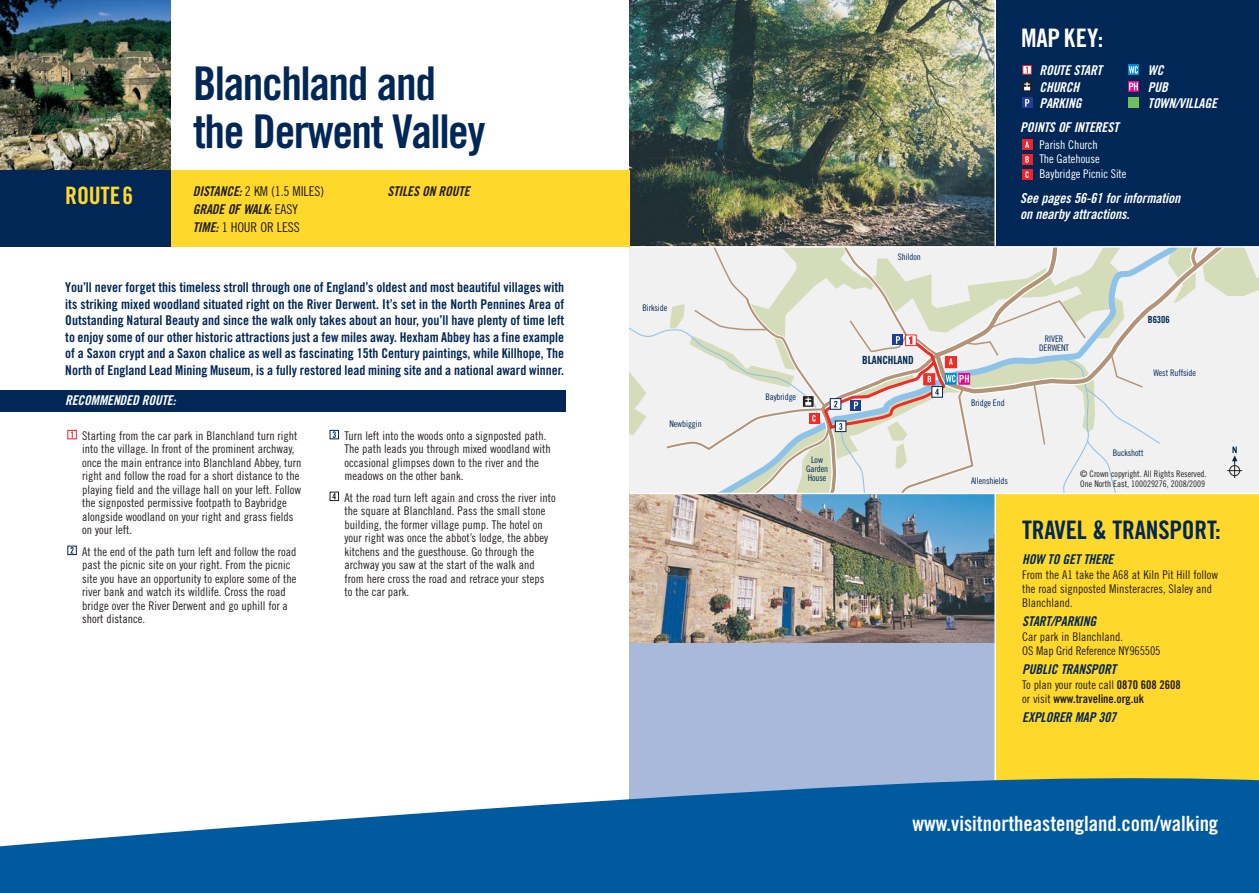
<style>
.page{position:relative;width:1259px;height:893px;background:#fff}
.page>*{position:absolute;margin:0;border:0;box-sizing:border-box;transform-origin:0 0}
.t1{font:46.5px/47.4px "Trade Gothic Bold Cond Twenty";letter-spacing:-.03em;color:#002756}
.t2{font:25.5px "Trade Gothic Bold Cond Twenty";letter-spacing:-.01em;color:#002756}
.t3{font:25.5px "Trade Gothic Bold Cond Twenty";letter-spacing:-.01em;color:#fff}
.t4{font:24px "Trade Gothic Bold Cond Twenty";letter-spacing:-.01em;color:#ffd82c}
.t5{font:21px "Trade Gothic Bold Cond Twenty";color:#fff}
.t6{font:italic 13.8px/15.9px "Trade Gothic Bold Cond Twenty";color:#fff}
.t7{font:13.5px/16.5px "Trade Gothic Bold Cond Twenty";color:#002756;text-align:justify}
.t8{font:italic 13.5px "Trade Gothic Bold Cond Twenty";color:#fff}
.t9{font:italic 13.5px "Trade Gothic Bold Cond Twenty";color:#002756}
.t10{font:13.5px "Trade Gothic Cond Eighteen";letter-spacing:-.01em;color:#231f20}
.t11{font:italic 13.5px "Trade Gothic Bold Cond Twenty";color:#231f20}
.t12{font:12px/13.5px "Trade Gothic Cond Eighteen";color:#231f20}
.t13{font:12px/14.9px "Trade Gothic Cond Eighteen";letter-spacing:-.01em;color:#fff}
.t14{font:12px "Trade Gothic Bold Cond Twenty";letter-spacing:-.005em;color:#231f20}
.t15{font:11.25px "Trade Gothic Bold Cond Twenty";letter-spacing:-.01em;color:#002756}
.t16{font:9.75px "Trade Gothic Bold Cond Twenty";letter-spacing:-.01em;color:#002756}
.t17{font:9px/9px "Trade Gothic Cond Eighteen";letter-spacing:-.01em;color:#002756;text-align:center}
.t18{font:9px/10.5px "Trade Gothic Cond Eighteen";letter-spacing:-.005em;color:#231f20}
.s1{font-family:"Trade Gothic Bold Cond Twenty";font-style:italic}
.s2{font-family:"Trade Gothic Cond Eighteen";font-style:normal}
.s3{font-family:"Trade Gothic Bold Cond Twenty"}
.s4{font-family:"Trade Gothic Cond Eighteen"}
</style>
<div class="page">
<div style="left:0;top:881px;width:1259px;height:12px;background:#005aa0"></div>
<div style="left:995px;top:493px;width:264px;height:324px;background:#ffd82c"></div>
<div style="left:629px;top:493px;width:366px;height:351px;background:#a9b9da"></div>
<div style="left:629px;top:247px;width:630px;height:246px;background:#f1f1f2"></div>
<svg style="left:1167px;top:248px;width:92px;height:55px"></svg>
<svg style="left:629px;top:248px;width:531px;height:245px"></svg>
<svg style="left:1227px;top:447px;width:15px;height:31px"></svg>
<img style="left:629px;top:0;width:365px;height:246px">
<div style="left:995px;top:0;width:264px;height:247px;background:#002756"></div>
<hr style="left:994px;top:0;width:2px;height:247px;background:#fff">
<img style="left:629px;top:494px;width:365px;height:148px">
<hr style="left:629px;top:246px;width:630px;height:2px;background:#fff">
<hr style="left:629px;top:493px;width:630px;height:1px;background:#fff">
<hr style="left:994px;top:493px;width:2px;height:315px;background:#fff">
<svg style="left:629px;top:775px;width:630px;height:106px;background:#1063a2"></svg>
<img style="left:0;top:0;width:170px;height:170px">
<div style="left:170px;top:170px;width:459px;height:77px;background:#ffd82c"></div>
<div style="left:0;top:170px;width:170px;height:77px;background:#002756"></div>
<div style="left:330px;top:492px;width:9px;height:9px;border:1px solid #231f20"></div>
<svg style="left:332px;top:493px;width:4px;height:7px"></svg>
<div style="left:330px;top:430px;width:9px;height:9px;border:1px solid #002756"></div>
<svg style="left:333px;top:431px;width:3px;height:7px"></svg>
<div style="left:67px;top:546px;width:10px;height:9px;border:1px solid #002756"></div>
<svg style="left:70px;top:547px;width:4px;height:7px"></svg>
<div style="left:67px;top:430px;width:10px;height:9px;background:#fff;border:1px solid #ee2227"></div>
<svg style="left:71px;top:431px;width:2px;height:7px"></svg>
<svg style="left:0;top:799px;width:629px;height:82px;fill:#005aa0"></svg>
<div style="left:0;top:390px;width:565px;height:22px;background:#002756"></div>
<div style="left:1021px;top:169px;width:11px;height:11px;background:#ee2227"></div>
<svg style="left:1025px;top:171px;width:3px;height:7px"></svg>
<div style="left:1021px;top:154px;width:11px;height:11px;background:#ee2227"></div>
<svg style="left:1025px;top:156px;width:4px;height:7px"></svg>
<div style="left:1021px;top:139px;width:11px;height:11px;background:#ee2227"></div>
<svg style="left:1025px;top:142px;width:4px;height:6px"></svg>
<div style="left:1128px;top:98px;width:10px;height:10px;background:#6ebf5d"></div>
<div style="left:1021px;top:98px;width:11px;height:10px;background:#233e99"></div>
<svg style="left:1025px;top:99px;width:4px;height:8px"></svg>
<svg style="left:1128px;top:81px;width:10px;height:11px"></svg>
<svg style="left:1129px;top:83px;width:9px;height:7px"></svg>
<div style="left:1021px;top:81px;width:11px;height:11px;background:#231f20;border:1px solid #231f20"></div>
<svg style="left:1024px;top:82px;width:6px;height:8px"></svg>
<svg style="left:1128px;top:65px;width:10px;height:10px"></svg>
<svg style="left:1129px;top:66px;width:8px;height:8px"></svg>
<svg style="left:1022px;top:65px;width:9px;height:10px"></svg>
<h3 class="t4" style="left:65px;top:187px;width:70px">ROUTE6</h3>
<h1 class="t1" style="left:193px;top:64px;width:294px">Blanchland and the Derwent Valley</h1>
<p class="t10" style="left:193px;top:187px;width:133px"><span class="s1">DISTANCE:</span>2 KM (1.5 MILES)</p>
<p class="t11" style="left:193px;top:204px;width:107px">GRADE OF WALK:<span class="s2">E A S Y</span></p>
<p class="t10" style="left:193px;top:222px;width:108px"><span class="s1">TIME:</span>1 HOUR OR LESS</p>
<p class="t11" style="left:387px;top:187px;width:86px">STILES ON ROUTE</p>
<p class="t7" style="left:65px;top:280px;width:500px">You’ll never forget this timeless stroll through one of England’s oldest and most beautiful villages with its striking mixed woodland situated right on the River Derwent. It’s set in the North Pennines Area of Outstanding Natural Beauty and since the walk only takes about an hour, you’ll have plenty of time left to enjoy some of our other historic attractions just a few miles away. Hexham Abbey has a fine example of a Saxon crypt and a Saxon chalice as well as fascinating 15th Century paintings, while Killhope, The North of England Lead Mining Museum, is a fully restored lead mining site and a national award winner.</p>
<p class="t8" style="left:65px;top:396px;width:115px">RECOMMENDED ROUTE:</p>
<p class="t12" style="left:82px;top:430px;width:221px">Starting from the car park in Blanchland turn right into the village. In front of the prominent archway, once the main entrance into Blanchland Abbey, turn right and follow the road for a short distance to the playing field and the village hall on your left. Follow the signposted permissive footpath to Baybridge alongside woodland on your right and grass fields on your left.</p>
<p class="t12" style="left:82px;top:546px;width:216px">At the end of the path turn left and follow the road past the picnic site on your right. From the picnic site you have an opportunity to explore some of the river bank and watch its wildlife. Cross the road bridge over the River Derwent and go uphill for a short distance.</p>
<p class="t12" style="left:344px;top:430px;width:208px">Turn left into the woods onto a signposted path.<br>The path leads you through mixed woodland with occasional glimpses down to the river and the meadows on the other bank.</p>
<p class="t12" style="left:344px;top:492px;width:213px">At the road turn left again and cross the river into the square at Blanchland. Pass the small stone building, the former village pump. The hotel on your right was once the abbot’s lodge, the abbey kitchens and the guesthouse. Go through the archway you saw at the start of the walk and from here cross the road and retrace your steps<br>to the car park.</p>
<p class="t17" style="left:642px;top:304px;width:26px">Birkside</p>
<p class="t17" style="left:669px;top:420px;width:34px">Newbiggin</p>
<p class="t17" style="left:898px;top:253px;width:24px">Shildon</p>
<p class="t17" style="left:765px;top:393px;width:32px">Baybridge</p>
<p class="t17" style="left:806px;top:456px;width:24px">Low<br>Garden<br>House</p>
<p class="t15" style="left:862px;top:356px;width:53px">BLANCHLAND</p>
<h2 class="t3" style="left:1021px;top:29px;width:84px">MAP KEY:</h2>
<p class="t8" style="left:1039px;top:65px;width:67px">ROUTE START</p>
<p class="t8" style="left:1148px;top:65px;width:20px">WC</p>
<p class="t8" style="left:1039px;top:82px;width:44px">CHURCH</p>
<p class="t8" style="left:1148px;top:82px;width:24px">PUB</p>
<p class="t8" style="left:1039px;top:98px;width:46px">PARKING</p>
<p class="t8" style="left:1148px;top:98px;width:73px">TOWN/VILLAGE</p>
<p class="t8" style="left:1020px;top:122px;width:102px">POINTS OF INTEREST</p>
<p class="t13" style="left:1039px;top:138px;width:89px">Parish Church<br>The Gatehouse<br>Baybridge Picnic Site</p>
<p class="t6" style="left:1020px;top:192px;width:164px">See pages56-61 forinformation on nearbyattractions.</p>
<p class="t17" style="left:971px;top:399px;width:35px">Bridge End</p>
<p class="t17" style="left:1039px;top:335px;width:31px">RIVER<br>DERWENT</p>
<p class="t16" style="left:1148px;top:316px;width:23px">B6306</p>
<p class="t17" style="left:1153px;top:369px;width:44px">West Ruffside</p>
<p class="t17" style="left:971px;top:477px;width:38px">Allenshields</p>
<p class="t17" style="left:1112px;top:449px;width:32px">Buckshott</p>
<p class="t18" style="left:1080px;top:469px;width:128px">© Crown copyright. All Rights Reserved.<br>One North East, 100029276, 2008/2009</p>
<h2 class="t2" style="left:1022px;top:521px;width:200px">TRAVEL &amp; TRANSPORT:</h2>
<p class="t9" style="left:1022px;top:555px;width:95px">HOW TO GETTHERE</p>
<p class="t12" style="left:1022px;top:568px;width:197px;line-height:14.2px">From the A1 take the A68 at Kiln Pit Hill follow the road signposted Minsteracres, Slaley and<br>Blanchland.</p>
<p class="t9" style="left:1022px;top:617px;width:78px">START/PARKING</p>
<p class="t12" style="left:1022px;top:630px;width:140px;line-height:14.2px">Car park in Blanchland.<br>OS Map Grid Reference NY965505</p>
<p class="t9" style="left:1022px;top:665px;width:98px">PUBLIC TRANSPORT</p>
<p class="t12" style="left:1022px;top:678px;width:160px">To plan your route call <span class="s3">0870 608 2608</span></p>
<p class="t14" style="left:1022px;top:694px;width:123px"><span class="s4">or visit</span> www.traveline.org.uk</p>
<p class="t9" style="left:1022px;top:712px;width:98px">EXPLORER MAP 307</p>
<h3 class="t5" style="left:912px;top:816px;width:307px">www.visitnortheastengland.com/walking</h3>
</div>
